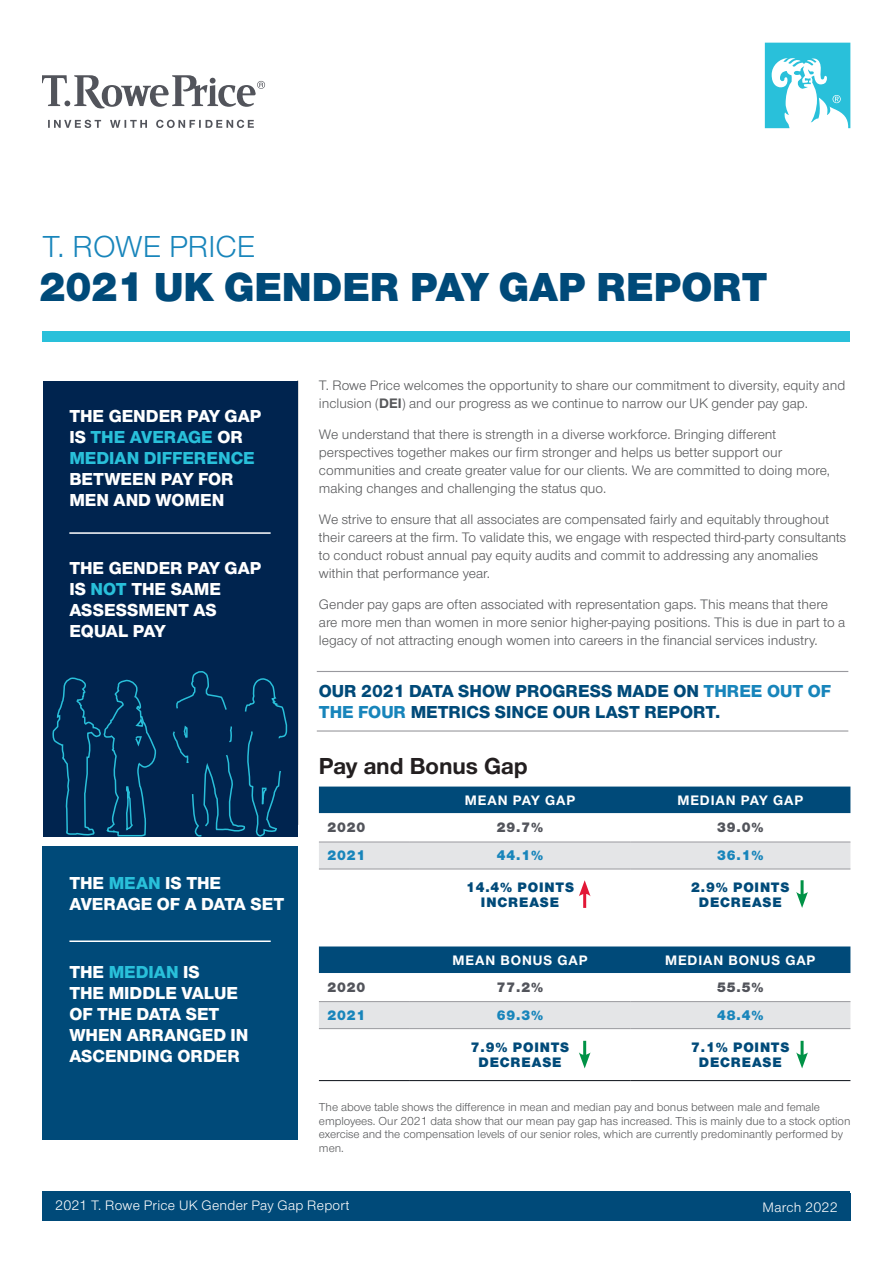
<style>
.page{position:relative;width:893px;height:1263px;background:#fff}
.page>*{position:absolute;margin:0;border:0;box-sizing:border-box;transform-origin:0 0}
.t1{font:900 42px "Nimbus Sans Novus";color:#004a79}
.Sub_Title{font:31.5px "Nimbus Sans Novus";letter-spacing:-.005em;color:#1885bb}
.t2{font:700 24px "Nimbus Sans Novus";color:#231f20}
.Past_performance_tex{font:800 18px/21px "Nimbus Sans Novus";color:#fff}
.Past_performance_tex-2{font:800 18px/21px "Nimbus Sans Novus";color:#004a79}
.Body_text{font:14.25px/18px "Nimbus Sans Novus";color:#57585a}
.Graphic_Heading{font:900 14.25px/15px "Nimbus Sans Novus";letter-spacing:.06em;color:#004a79;text-align:center}
.Table_Text_Heading{font:700 14.25px "Nimbus Sans Novus";letter-spacing:.06em;color:#fff}
.Body_text-2{font:14.25px "Nimbus Sans Novus";letter-spacing:.015em;color:#fff}
.Graphic_Heading-2{font:900 14.25px "Nimbus Sans Novus";letter-spacing:.06em;color:#52545b}
.Graphic_Heading-3{font:900 14.25px "Nimbus Sans Novus";letter-spacing:.06em;color:#1885bb}
.Past_performance_tex-3{font:12px/13.5px "Nimbus Sans Novus";color:#57585a}
.s1{color:#29c0da}
.s2{font-weight:700}
.s3{color:#1885bb}
</style>
<div class="page">
<hr style="left:297px;top:381px;width:1px;height:444px;background:#231f20">
<div style="left:43px;top:1191px;width:807px;height:29px;background:#004a79"></div>
<div style="left:319px;top:786px;width:531px;height:27px;background:#004a79"></div>
<div style="left:319px;top:843px;width:531px;height:26px;background:#e4e5e7"></div>
<hr style="left:319px;top:842px;width:91px;height:1px;background:#99999e">
<hr style="left:410px;top:842px;width:220px;height:1px;background:#99999e">
<hr style="left:630px;top:842px;width:220px;height:1px;background:#99999e">
<hr style="left:319px;top:869px;width:91px;height:1px;background:#99999e">
<hr style="left:410px;top:869px;width:220px;height:1px;background:#99999e">
<hr style="left:630px;top:869px;width:220px;height:1px;background:#99999e">
<div style="left:319px;top:946px;width:531px;height:27px;background:#004a79"></div>
<div style="left:319px;top:1002px;width:531px;height:26px;background:#e4e5e7"></div>
<hr style="left:319px;top:1080px;width:91px;height:1px;background:#0a0e16">
<hr style="left:410px;top:1080px;width:220px;height:1px;background:#0a0e16">
<hr style="left:630px;top:1080px;width:220px;height:1px;background:#0a0e16">
<hr style="left:319px;top:1001px;width:91px;height:1px;background:#99999e">
<hr style="left:410px;top:1001px;width:220px;height:1px;background:#99999e">
<hr style="left:630px;top:1001px;width:220px;height:1px;background:#99999e">
<hr style="left:319px;top:1028px;width:91px;height:1px;background:#99999e">
<hr style="left:410px;top:1028px;width:220px;height:1px;background:#99999e">
<hr style="left:630px;top:1028px;width:220px;height:1px;background:#99999e">
<div style="left:43px;top:331px;width:807px;height:11px;background:#29c0da"></div>
<div style="left:43px;top:381px;width:254px;height:455px;background:#00244f"></div>
<hr style="left:69px;top:532px;width:202px;height:2px;background:#fff">
<svg style="left:51px;top:677px;width:105px;height:160px"></svg>
<svg style="left:173px;top:671px;width:115px;height:166px"></svg>
<div style="left:43px;top:846px;width:255px;height:294px;background:#004a79"></div>
<svg style="left:48px;top:120px;width:206px;height:8px"></svg>
<svg style="left:43px;top:75px;width:222px;height:33px"></svg>
<svg style="left:765px;top:43px;width:85px;height:85px"></svg>
<hr style="left:317px;top:671px;width:531px;height:1px;background:#99999e">
<hr style="left:317px;top:730px;width:531px;height:1px;background:#99999e">
<hr style="left:69px;top:940px;width:202px;height:2px;background:#fff">
<hr style="left:583px;top:891px;width:3px;height:17px;background:#e21736">
<svg style="left:579px;top:880px;width:11px;height:16px"></svg>
<hr style="left:801px;top:880px;width:3px;height:17px;background:#009246">
<svg style="left:796px;top:892px;width:12px;height:16px"></svg>
<hr style="left:583px;top:1041px;width:3px;height:17px;background:#009246">
<svg style="left:579px;top:1052px;width:11px;height:16px"></svg>
<hr style="left:801px;top:1041px;width:3px;height:17px;background:#009246">
<svg style="left:796px;top:1052px;width:12px;height:16px"></svg>
<p class="Sub_Title" style="left:43px;top:226px;width:214px">T. ROWE PRICE</p>
<p class="t1" style="left:39px;top:257px;width:729px">2021 UK GENDER PAY GAP REPORT</p>
<p class="Past_performance_tex" style="left:69px;top:404px;width:194px">THE GENDER PAY GAP<br>IS <span class="s1">THE AVERAGE</span> OR<br><span class="s1">MEDIAN DIFFERENCE<br></span>BETWEEN PAY FOR<br>MEN AND WOMEN</p>
<p class="Past_performance_tex" style="left:69px;top:556px;width:194px">THE GENDER PAY GAP<br>IS <span class="s1">NOT</span> THE SAME<br>ASSESSMENT AS<br>EQUAL PAY</p>
<p class="Past_performance_tex" style="left:69px;top:872px;width:216px">THE <span class="s1">MEAN</span> IS THE<br>AVERAGE OF A DATA SET</p>
<p class="Past_performance_tex" style="left:69px;top:960px;width:181px">THE <span class="s1">MEDIAN</span> IS<br>THE MIDDLE VALUE<br>OF THE DATA SET<br>WHEN ARRANGED IN<br>ASCENDING ORDER</p>
<p class="Body_text" style="left:319px;top:376px;width:528px">T. Rowe Price welcomes the opportunity to share our commitment to diversity, equity and inclusion (<span class="s2">DEI</span>) and our progress as we continue to narrow our UK gender pay gap.</p>
<p class="Body_text" style="left:319px;top:425px;width:513px">We understand that there is strength in a diverse workforce. Bringing different perspectives together makes our firm stronger and helps us better support our communities and create greater value for our clients. We are committed to doing more, making changes and challenging the status quo.</p>
<p class="Body_text" style="left:319px;top:509px;width:529px">We strive to ensure that all associates are compensated fairly and equitably throughout their careers at the firm. To validate this, we engage with respected third-party consultants to conduct robust annual pay equity audits and commit to addressing any anomalies within that performance year.</p>
<p class="Body_text" style="left:319px;top:594px;width:528px">Gender pay gaps are often associated with representation gaps. This means that there are more men than women in more senior higher-paying positions. This is due in part to a legacy of not attracting enough women into careers in the financial services industry.</p>
<p class="Past_performance_tex-2" style="left:319px;top:679px;width:514px">OUR 2021 DATA SHOW PROGRESS MADE ON <span class="s3">THREE OUT OF<br>THE FOUR</span> METRICS SINCE OUR LAST REPORT.</p>
<h2 class="t2" style="left:319px;top:750px;width:210px">Pay and Bonus Gap</h2>
<p class="Table_Text_Heading" style="left:465px;top:790px;width:112px">MEAN PAY GAP</p>
<p class="Table_Text_Heading" style="left:677px;top:790px;width:127px">MEDIAN PAY GAP</p>
<p class="Graphic_Heading-2" style="left:327px;top:817px;width:39px">2020</p>
<p class="Graphic_Heading-2" style="left:497px;top:817px;width:48px">29.7%</p>
<p class="Graphic_Heading-2" style="left:717px;top:817px;width:48px">39.0%</p>
<p class="Graphic_Heading-3" style="left:327px;top:845px;width:39px">2021</p>
<p class="Graphic_Heading-3" style="left:497px;top:845px;width:48px">44.1%</p>
<p class="Graphic_Heading-3" style="left:717px;top:845px;width:48px">36.1%</p>
<p class="Graphic_Heading" style="left:466px;top:879px;width:110px">14.4% POINTS<br>INCREASE</p>
<p class="Graphic_Heading" style="left:691px;top:879px;width:100px">2.9% POINTS<br>DECREASE</p>
<p class="Table_Text_Heading" style="left:452px;top:950px;width:137px">MEAN BONUS GAP</p>
<p class="Table_Text_Heading" style="left:665px;top:950px;width:152px">MEDIAN BONUS GAP</p>
<p class="Graphic_Heading-2" style="left:327px;top:977px;width:39px">2020</p>
<p class="Graphic_Heading-2" style="left:497px;top:977px;width:48px">77.2%</p>
<p class="Graphic_Heading-2" style="left:717px;top:977px;width:48px">55.5%</p>
<p class="Graphic_Heading-3" style="left:327px;top:1005px;width:39px">2021</p>
<p class="Graphic_Heading-3" style="left:497px;top:1005px;width:48px">69.3%</p>
<p class="Graphic_Heading-3" style="left:717px;top:1005px;width:48px">48.4%</p>
<p class="Graphic_Heading" style="left:471px;top:1039px;width:100px">7.9% POINTS<br>DECREASE</p>
<p class="Graphic_Heading" style="left:691px;top:1039px;width:100px">7.1% POINTS<br>DECREASE</p>
<p class="Past_performance_tex-3" style="left:319px;top:1100px;width:533px">The above table shows the difference in mean and median pay and bonus between male and female employees. Our 2021 data show that our mean pay gap has increased. This is mainly due to a stock option exercise and the compensation levels of our senior roles, which are currently predominantly performed by men.</p>
<p class="Body_text-2" style="left:55px;top:1196px;width:296px">2021 T. Rowe Price UK Gender Pay Gap Report</p>
<p class="Body_text-2" style="left:763px;top:1198px;width:77px">March 2022</p>
</div>
